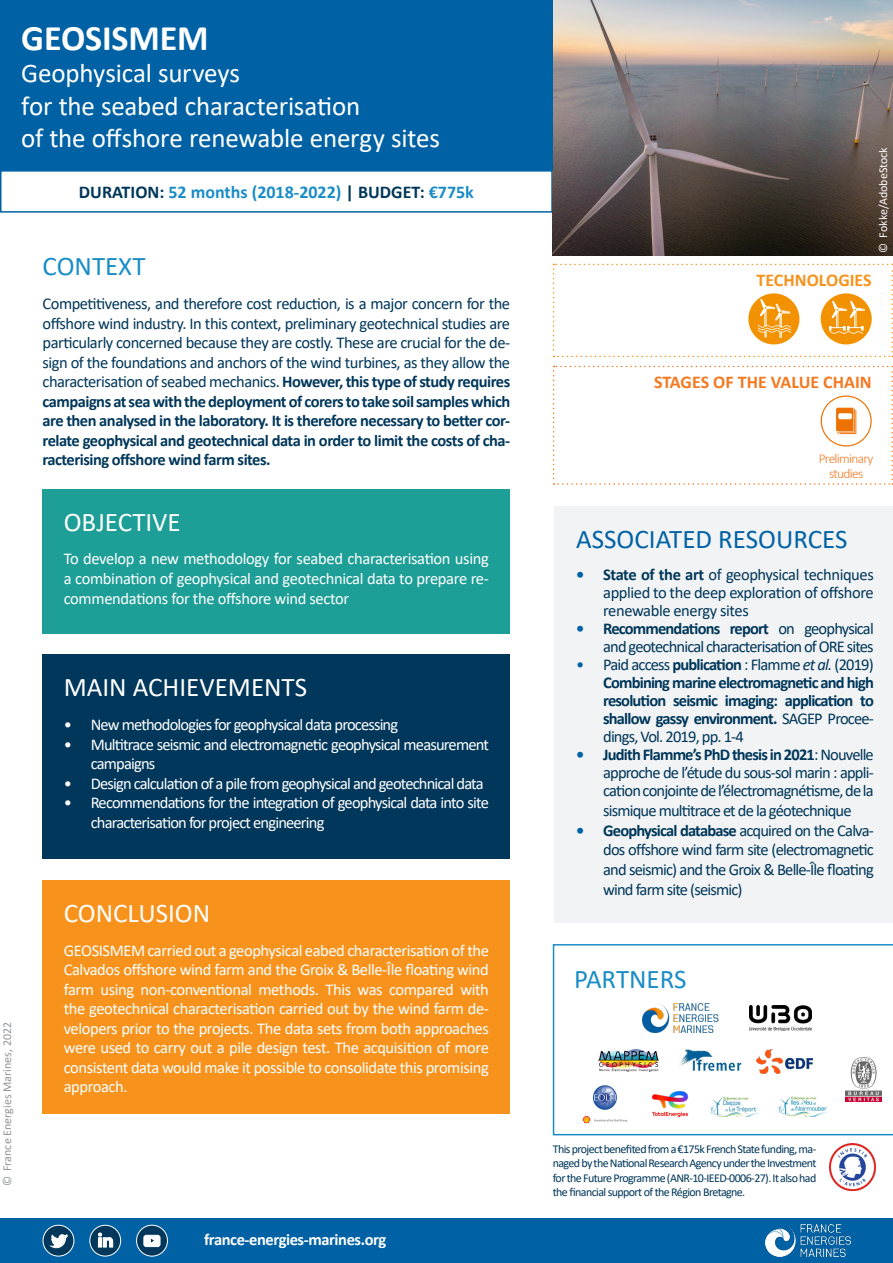
<style>
.page{position:relative;width:893px;height:1263px;background:#fff}
.page>*{position:absolute;margin:0;border:0;box-sizing:border-box;transform-origin:0 0}
.t1{font:700 36px "Calibri";letter-spacing:-.005em;color:#fff}
.t2{font:27px "Calibri";letter-spacing:-.005em;color:#fff}
.t3{font:27px "Calibri";color:#0062a5}
.t4{font:27px "Calibri";color:#1a8dc6}
.t5{font:700 18px "Calibri";color:#1a8dc6}
.t6{font:700 18px "Calibri";color:#f47921}
.t7{font:700 18px "Calibri";color:#f7931d}
.t8{font:16.5px/19.5px "Calibri";letter-spacing:-.05em;color:#00375a;text-align:justify}
.t9{font:16.5px/19.5px "Calibri";letter-spacing:-.05em;color:#fff;text-align:justify}
.t10{font:700 16.5px/18px "Calibri";letter-spacing:-.05em;color:#00375a;text-align:justify}
.t11{font:700 16.5px "Calibri";letter-spacing:-.025em;color:#fff}
.t12{font:300 13.5px/15px "Calibri";letter-spacing:-.05em;color:#f47921;text-align:center}
.t13{font:12px/14.4px "Calibri";letter-spacing:-.05em;color:#00375a;text-align:justify}
.t14{font:12px "Calibri";color:#939598}
.t15{font:12px "Calibri";color:#fff}
.s1{color:#00375a}
.s2{font-weight:700}
.s3{font-weight:700;color:#0062a5}
.s4{font-weight:400;color:#0062a5}
.s5{font-weight:400}
.s6{font-weight:400;font-style:italic}
</style>
<div class="page">
<div style="left:0;top:1218px;width:893px;height:45px;background:#0062a5"></div>
<img style="left:765px;top:1224px;width:85px;height:32px">
<div style="left:0;top:170px;width:553px;height:43px;border:2px solid #0062a5"></div>
<img style="left:553px;top:0;width:340px;height:255px">
<div style="left:0;top:0;width:553px;height:170px;background:#0062a5"></div>
<div style="left:43px;top:489px;width:467px;height:145px;background:#1d9e97"></div>
<div style="left:43px;top:655px;width:467px;height:204px;background:#00375a"></div>
<div style="left:555px;top:506px;width:338px;height:417px;background:#f2f3f4"></div>
<svg style="left:553px;top:366px;width:340px;height:119px"></svg>
<svg style="left:553px;top:944px;width:340px;height:191px"></svg>
<img style="left:678px;top:1045px;width:64px;height:28px">
<img style="left:642px;top:1004px;width:77px;height:28px">
<img style="left:579px;top:1080px;width:52px;height:46px">
<img style="left:756px;top:1050px;width:56px;height:24px">
<img style="left:829px;top:1144px;width:47px;height:47px">
<div style="left:43px;top:1225px;width:31px;height:31px;background:#00375b;border-radius:50%"></div>
<div style="left:43px;top:1225px;width:31px;height:31px;border:1px solid #fff;border-radius:50%"></div>
<svg style="left:51px;top:1234px;width:16px;height:14px"></svg>
<svg style="left:90px;top:1225px;width:31px;height:31px"></svg>
<div style="left:89px;top:1225px;width:32px;height:31px;border:1px solid #fff;border-radius:50%"></div>
<svg style="left:98px;top:1233px;width:15px;height:14px"></svg>
<svg style="left:137px;top:1225px;width:30px;height:31px"></svg>
<div style="left:136px;top:1225px;width:32px;height:31px;border:1px solid #fff;border-radius:15px"></div>
<svg style="left:144px;top:1235px;width:16px;height:11px"></svg>
<div style="left:43px;top:880px;width:467px;height:234px;background:#f7931d"></div>
<img style="left:749px;top:1005px;width:62px;height:26px">
<img style="left:598px;top:1049px;width:60px;height:23px">
<img style="left:647px;top:1086px;width:45px;height:36px">
<img style="left:707px;top:1094px;width:56px;height:22px">
<svg style="left:553px;top:264px;width:340px;height:93px"></svg>
<img style="left:775px;top:1093px;width:57px;height:23px">
<img style="left:846px;top:1057px;width:36px;height:44px">
<p class="t1" style="left:21px;top:13px;width:189px">GEOSISMEM</p>
<p class="t2" style="left:21px;top:55px;width:220px">Geophysical surveys</p>
<p class="t2" style="left:21px;top:87px;width:341px">for the seabed characterisation</p>
<p class="t2" style="left:21px;top:119px;width:420px">of the offshore renewable energy sites</p>
<p class="t5" style="left:79px;top:179px;width:396px"><span class="s1">DURATION:</span> 52 months (2018-2022) <span class="s1">| BUDGET:</span> €775k</p>
<p class="t4" style="left:43px;top:248px;width:104px">CONTEXT</p>
<p class="t8" style="left:43px;top:294px;width:469px">Competitiveness, and therefore cost reduction, is a major concern for the offshore wind industry. In this context, preliminary geotechnical studies are particularly concerned because they are costly. These are crucial for the de&shy;sign of the foundations and anchors of the wind turbines, as they allow the characterisation of seabed mechanics. <span class="s2">However, this type of study requires campaigns at sea with the deployment of corers to take soil samples which are then analysed in the laboratory. It is therefore necessary to better cor&shy;relate geophysical and geotechnical data in order to limit the costs of cha&shy;racterising offshore wind farm sites.</span></p>
<p class="t2" style="left:64px;top:503px;width:119px">OBJECTIVE</p>
<p class="t9" style="left:64px;top:549px;width:427px">To develop a new methodology for seabed characterisation using a combination of geophysical and geotechnical data to prepare re&shy;commendations for the offshore wind sector</p>
<p class="t14" style="left:-1px;top:1186px;width:166px;rotate:-90deg">© France Energies Marines, 2022</p>
<p class="t2" style="left:64px;top:669px;width:245px">MAIN ACHIEVEMENTS</p>
<p class="t9" style="left:64px;top:715px;width:336px">• New methodologies for geophysical data processing</p>
<p class="t9" style="left:91px;top:734px;width:400px;text-indent:-27px">• Multitrace seismic and electromagnetic geophysical measurement campaigns</p>
<p class="t9" style="left:64px;top:773px;width:421px">• Design calculation of a pile from geophysical and geotechnical data</p>
<p class="t9" style="left:91px;top:793px;width:400px;text-indent:-27px">• Recommendations for the integration of geophysical data into site characterisation for project engineering</p>
<p class="t2" style="left:64px;top:894px;width:148px">CONCLUSION</p>
<p class="t9" style="left:64px;top:940px;width:427px">GEOSISMEM carried out a geophysical eabed characterisation of the Calvados offshore wind farm and the Groix &amp; Belle-Île floating wind farm using non-conventional methods. This was compared with the geotechnical characterisation carried out by the wind farm de&shy;velopers prior to the projects. The data sets from both approaches were used to carry out a pile design test. The acquisition of more consistent data would make it possible to consolidate this promising approach.</p>
<p class="t11" style="left:204px;top:1227px;width:184px">france-energies-marines.org</p>
<p class="t15" style="left:875px;top:253px;width:107px;rotate:-90deg">© Fokke/AdobeStock</p>
<p class="t7" style="left:756px;top:267px;width:117px">TECHNOLOGIES</p>
<p class="t6" style="left:654px;top:369px;width:219px">STAGES OF THE VALUE CHAIN</p>
<p class="t12" style="left:819px;top:451px;width:56px">Preliminary studies</p>
<p class="t3" style="left:576px;top:520px;width:273px">ASSOCIATED RESOURCES</p>
<p class="t8" style="left:603px;top:565px;width:272px;line-height:18px;text-indent:-27px"><span class="s3">•</span> <span class="s2">State of the art</span> of geophysical techniques applied to the deep exploration of offshore renewable energy sites</p>
<p class="t8" style="left:576px;top:619px;width:299px;line-height:18px;text-align:right"><span class="s3">•</span> <span class="s2">Recommendations report</span> on geophysical and geotechnical characterisation of ORE sites</p>
<p class="t10" style="left:603px;top:655px;width:272px;text-indent:-27px"><span class="s4">•</span> <span class="s5">Paid access</span> publication <span class="s5">: Flamme</span> <span class="s6">et al.</span> <span class="s5">(2019)<br></span>Combining marine electromagnetic and high resolution seismic imaging: application to shallow gassy environment. <span class="s5">SAGEP Procee&shy;dings, Vol. 2019, pp. 1-4</span></p>
<p class="t8" style="left:603px;top:745px;width:272px;line-height:18px;text-indent:-27px"><span class="s3">•</span> <span class="s2">Judith Flamme’s PhD thesis in 2021</span>: Nouvelle approche de l’étude du sous-sol marin : appli&shy;cation conjointe de l’électromagnétisme, de la</p>
<p class="t8" style="left:603px;top:800px;width:250px">sismique multitrace et de la géotechnique</p>
<p class="t8" style="left:603px;top:820px;width:272px;text-indent:-27px"><span class="s3">•</span> <span class="s2">Geophysical database</span> acquired on the Calva&shy;dos offshore wind farm site (electromagnetic and seismic) and the Groix &amp; Belle-Île floating wind farm site (seismic)</p>
<p class="t4" style="left:574px;top:960px;width:114px">PARTNERS</p>
<p class="t13" style="left:553px;top:1141px;width:265px">This project benefited from a €175k French State funding, ma&shy;naged by the National Research Agency under the Investment for the Future Programme (ANR-10-IEED-0006-27). It also had the financial support of the Région Bretagne.</p>
</div>
